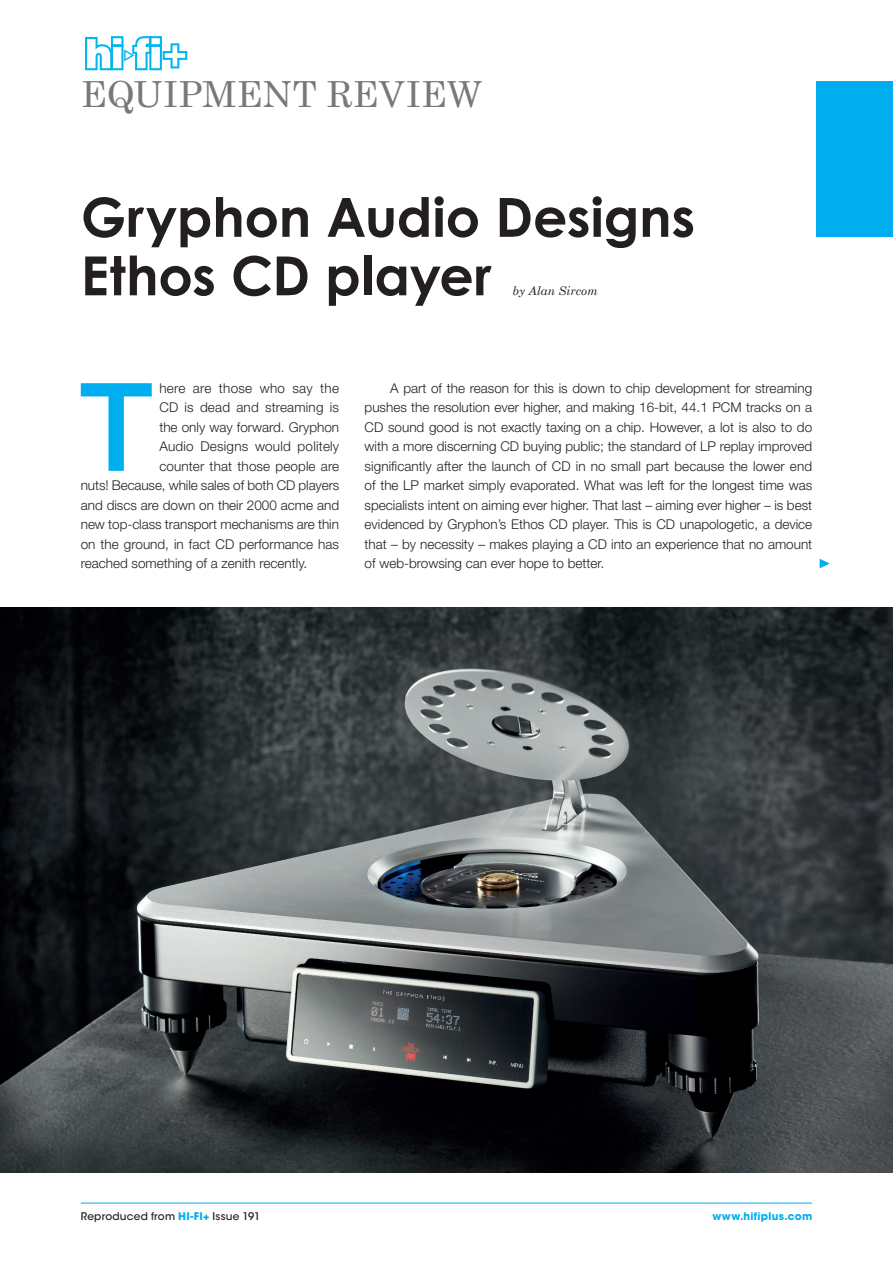
<style>
.page{position:relative;width:893px;height:1263px;background:#fff}
.page>*{position:absolute;margin:0;border:0;box-sizing:border-box;transform-origin:0 0}
.t1{font:500 122.7px "Helvetica Neue LT Std";color:#00aeef}
.t2{font:700 54px/58.5px "Century Gothic";letter-spacing:-.005em;color:#231f20}
.t3{font:36px "Century Schoolbook";color:#76787b}
.t4{font:300 13.5px/19.5px "Helvetica Neue LT Std";color:#231f20;text-align:justify}
.t5{font:300 13.5px "Helvetica Neue LT Std";letter-spacing:.02em;color:#231f20}
.t6{font:italic 12px "Century Schoolbook";color:#231f20}
.t7{font:500 10.5px "ITC Avant Garde Std";letter-spacing:.02em;color:#231f20}
.t8{font:700 10.5px "ITC Avant Garde Std";letter-spacing:.03em;color:#00aeef}
.s1{font-weight:700;color:#00aeef}
</style>
<div class="page">
<img style="left:0;top:607px;width:893px;height:566px">
<svg style="left:820px;top:559px;width:10px;height:9px"></svg>
<div style="left:816px;top:81px;width:77px;height:156px;background:#00aeef"></div>
<hr style="left:81px;top:1203px;width:731px;height:1px;background:#00aeef">
<svg style="left:85px;top:36px;width:102px;height:34px"></svg>
<h3 class="t3" style="left:81px;top:72px;width:403px">EQUIPMENT REVIEW</h3>
<h2 class="t2" style="left:81px;top:187px;width:616px">Gryphon Audio Designs<br>Ethos CD player</h2>
<p class="t6" style="left:512px;top:284px;width:87px">by Alan Sircom</p>
<h1 class="t1" style="left:80px;top:354px;width:74px">T</h1>
<p class="t5" style="left:159px;top:380px;width:181px">here are those who say the</p>
<p class="t4" style="left:159px;top:397px;width:181px">CD is dead and streaming is</p>
<p class="t4" style="left:159px;top:417px;width:181px">the only way forward. Gryphon</p>
<p class="t4" style="left:159px;top:436px;width:181px">Audio Designs would politely</p>
<p class="t4" style="left:159px;top:456px;width:181px">counter that those people are</p>
<p class="t4" style="left:81px;top:475px;width:260px">nuts! Because, while sales of both CD players</p>
<p class="t4" style="left:81px;top:495px;width:260px">and discs are down on their 2000 acme and</p>
<p class="t4" style="left:81px;top:514px;width:260px">new top-class transport mechanisms are thin</p>
<p class="t4" style="left:81px;top:534px;width:260px">on the ground, in fact CD performance has</p>
<p class="t4" style="left:81px;top:553px;width:228px">reached something of a zenith recently.</p>
<p class="t4" style="left:365px;top:378px;width:449px;text-indent:26px">A part of the reason for this is down to chip development for streaming pushes the resolution ever higher, and making 16-bit, 44.1 PCM tracks on a CD sound good is not exactly taxing on a chip. However, a lot is also to do with a more discerning CD buying public; the standard of LP replay improved significantly after the launch of CD in no small part because the lower end of the LP market simply evaporated. What was left for the longest time was specialists intent on aiming ever higher. That last – aiming ever higher – is best evidenced by Gryphon’s Ethos CD player. This is CD unapologetic, a device that – by necessity – makes playing a CD into an experience that no amount of web-browsing can ever hope to better.</p>
<p class="t7" style="left:81px;top:1210px;width:181px">Reproduced from <span class="s1">HI-FI+</span> Issue 191</p>
<p class="t8" style="left:712px;top:1210px;width:101px">www.hifiplus.com</p>
</div>
